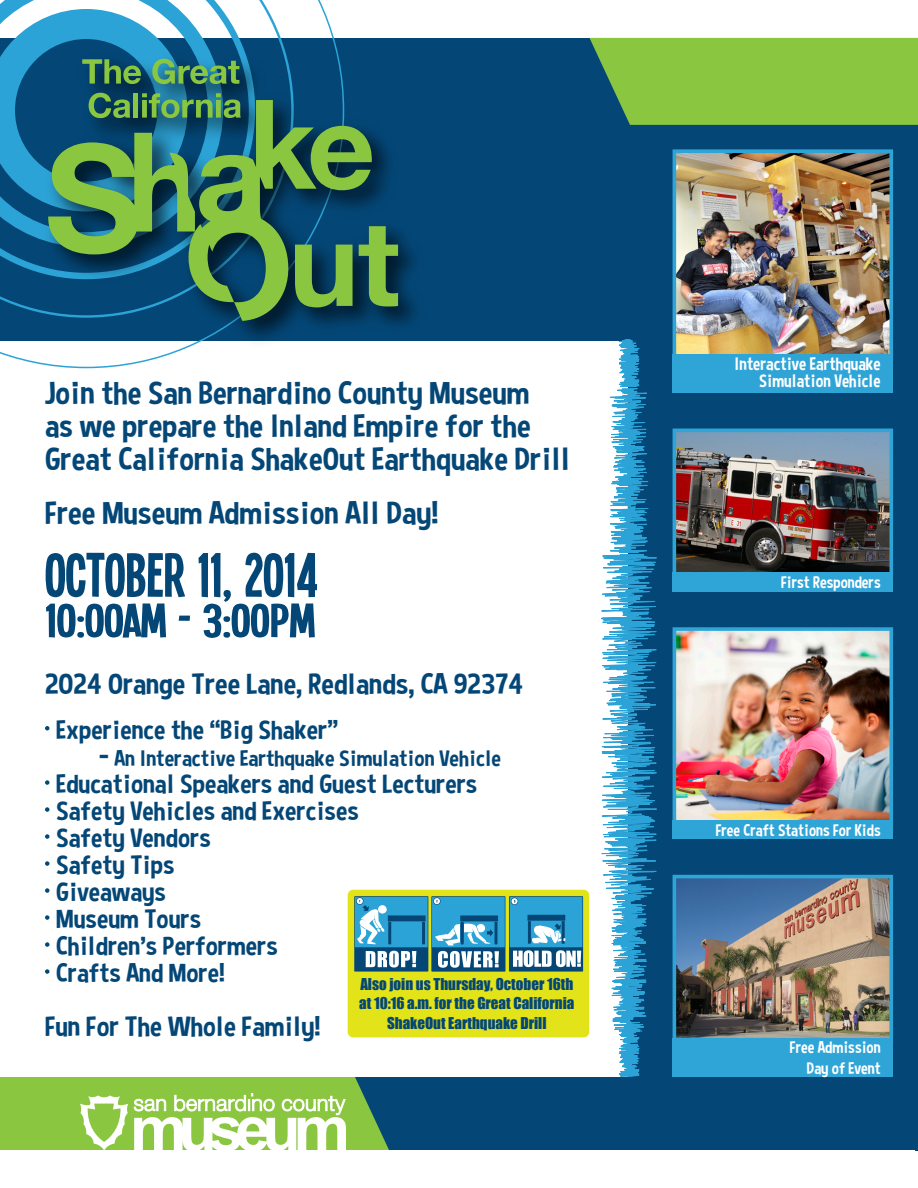
<style>
.page{position:relative;width:918px;height:1188px;background:#fff}
.page>*{position:absolute;margin:0;border:0;box-sizing:border-box;transform-origin:0 0}
.t1{font:66.9px "Single Sleeve";color:#044777;scale:1.08 1}
.t2{font:51.3px "Single Sleeve";color:#044777;scale:1.32 1}
.t3{font:32.1px/33px "Curse Casual";color:#044777;scale:1.08 1}
.t4{font:29.25px "Curse Casual";color:#044777;scale:1.08 1}
.t5{font:27.9px "Curse Casual";color:#044777;scale:1.08 1}
.t6{font:26.55px/27px "Curse Casual";color:#044777;scale:1.08 1}
.t7{font:22.35px "Curse Casual";color:#044777;scale:1.08 1}
.t8{font:18px "Curse Casual";color:#fff}
.t9{font:16.8px "Curse Casual";color:#fff}
.t10{font:15px/19.5px "Impact";color:#044777;text-align:center}
.s1{font-size:26.55px}
</style>
<div class="page">
<div style="left:0;top:1077px;width:918px;height:73px;background:#044777"></div>
<div style="left:0;top:38px;width:918px;height:303px;background:#044777"></div>
<div style="left:348px;top:890px;width:241px;height:147px;background:#e2e318;border-radius:6px"></div>
<div style="left:354px;top:896px;width:74px;height:76px;background:#044777"></div>
<div style="left:355px;top:897px;width:73px;height:50px;background:#2ca3d6"></div>
<svg style="left:366px;top:951px;width:50px;height:17px"></svg>
<div style="left:388px;top:915px;width:38px;height:6px;background:#044777"></div>
<svg style="left:422px;top:922px;width:3px;height:22px"></svg>
<svg style="left:357px;top:898px;width:34px;height:46px"></svg>
<div style="left:431px;top:896px;width:74px;height:76px;background:#044777"></div>
<div style="left:432px;top:897px;width:73px;height:50px;background:#2ca3d6"></div>
<div style="left:460px;top:915px;width:38px;height:6px;background:#044777"></div>
<svg style="left:435px;top:922px;width:64px;height:46px"></svg>
<svg style="left:433px;top:897px;width:8px;height:8px"></svg>
<svg style="left:434px;top:898px;width:6px;height:6px"></svg>
<div style="left:509px;top:896px;width:74px;height:76px;background:#044777"></div>
<div style="left:510px;top:897px;width:72px;height:50px;background:#2ca3d6"></div>
<svg style="left:513px;top:950px;width:68px;height:17px"></svg>
<div style="left:511px;top:898px;width:7px;height:7px;background:#8fadc2;border-radius:50%"></div>
<svg style="left:511px;top:898px;width:7px;height:6px"></svg>
<div style="left:527px;top:915px;width:38px;height:6px;background:#044777"></div>
<svg style="left:528px;top:921px;width:38px;height:23px"></svg>
<svg style="left:590px;top:38px;width:328px;height:87px;background:#82be43"></svg>
<svg style="left:0;top:1077px;width:389px;height:73px;background:#9fcd6e"></svg>
<svg style="left:0;top:0;width:324px;height:368px"></svg>
<img style="left:36px;top:232px;width:380px;height:122px">
<svg style="left:0;top:9px;width:398px;height:312px"></svg>
<div style="left:628px;top:326px;width:290px;height:758px;background:#044777"></div>
<svg style="left:589px;top:340px;width:68px;height:736px"></svg>
<img style="left:678px;top:154px;width:210px;height:200px">
<div style="left:673px;top:149px;width:220px;height:213px;border:4px solid #2fa4d7"></div>
<div style="left:673px;top:354px;width:220px;height:39px;background:#2fa4d7"></div>
<img style="left:678px;top:434px;width:210px;height:138px">
<div style="left:673px;top:429px;width:220px;height:148px;border:4px solid #2fa4d7"></div>
<div style="left:673px;top:572px;width:220px;height:20px;background:#2fa4d7"></div>
<img style="left:678px;top:632px;width:210px;height:188px">
<div style="left:673px;top:627px;width:220px;height:201px;border:4px solid #2fa4d7"></div>
<div style="left:673px;top:820px;width:220px;height:19px;background:#2fa4d7"></div>
<img style="left:678px;top:880px;width:210px;height:158px">
<div style="left:673px;top:875px;width:220px;height:168px;border:4px solid #2fa4d7"></div>
<div style="left:673px;top:1038px;width:220px;height:39px;background:#2fa4d7"></div>
<svg style="left:45px;top:726px;width:5px;height:4px"></svg>
<svg style="left:45px;top:780px;width:5px;height:5px"></svg>
<svg style="left:45px;top:969px;width:5px;height:5px"></svg>
<svg style="left:45px;top:807px;width:4px;height:5px"></svg>
<svg style="left:45px;top:834px;width:4px;height:5px"></svg>
<svg style="left:45px;top:861px;width:4px;height:5px"></svg>
<svg style="left:45px;top:888px;width:4px;height:5px"></svg>
<svg style="left:45px;top:915px;width:4px;height:5px"></svg>
<svg style="left:45px;top:942px;width:4px;height:5px"></svg>
<p class="t3" style="left:45px;top:376px;width:488px">Join the San Bernardino County Museum<br>as we prepare the Inland Empire for the<br>Great California ShakeOut Earthquake Drill</p>
<p class="t3" style="left:45px;top:496px;width:366px">Free Museum Admission All Day!</p>
<p class="t1" style="left:45px;top:537px;width:254px">OCTOBER 11, 2014</p>
<p class="t2" style="left:45px;top:591px;width:206px">10:00AM - 3:00PM</p>
<p class="t4" style="left:45px;top:667px;width:444px">2024 Orange Tree Lane, Redlands, CA 92374</p>
<p class="t6" style="left:56px;top:715px;width:263px">Experience the “Big Shaker”</p>
<p class="t7" style="left:99px;top:745px;width:374px"><span class="s1">-</span> An Interactive Earthquake Simulation Vehicle</p>
<p class="t6" style="left:56px;top:769px;width:391px">Educational Speakers and Guest Lecturers<br>Safety Vehicles and Exercises<br>Safety Vendors<br>Safety Tips<br>Giveaways<br>Museum Tours<br>Children’s Performers<br>Crafts And More!</p>
<p class="t5" style="left:45px;top:1010px;width:257px">Fun For The Whole Family!</p>
<p class="t10" style="left:359px;top:974px;width:217px">Also join us Thursday, October 16th at 10:16 a.m. for the Great California<br>ShakeOut Earthquake Drill</p>
<p class="t8" style="left:735px;top:354px;width:148px">Interactive Earthquake</p>
<p class="t8" style="left:759px;top:370px;width:123px">Simulation Vehicle</p>
<p class="t9" style="left:781px;top:572px;width:101px">First Responders</p>
<p class="t9" style="left:716px;top:820px;width:167px">Free Craft Stations For Kids</p>
<p class="t9" style="left:790px;top:1038px;width:92px">Free Admission</p>
<p class="t9" style="left:807px;top:1058px;width:75px">Day of Event</p>
</div>
